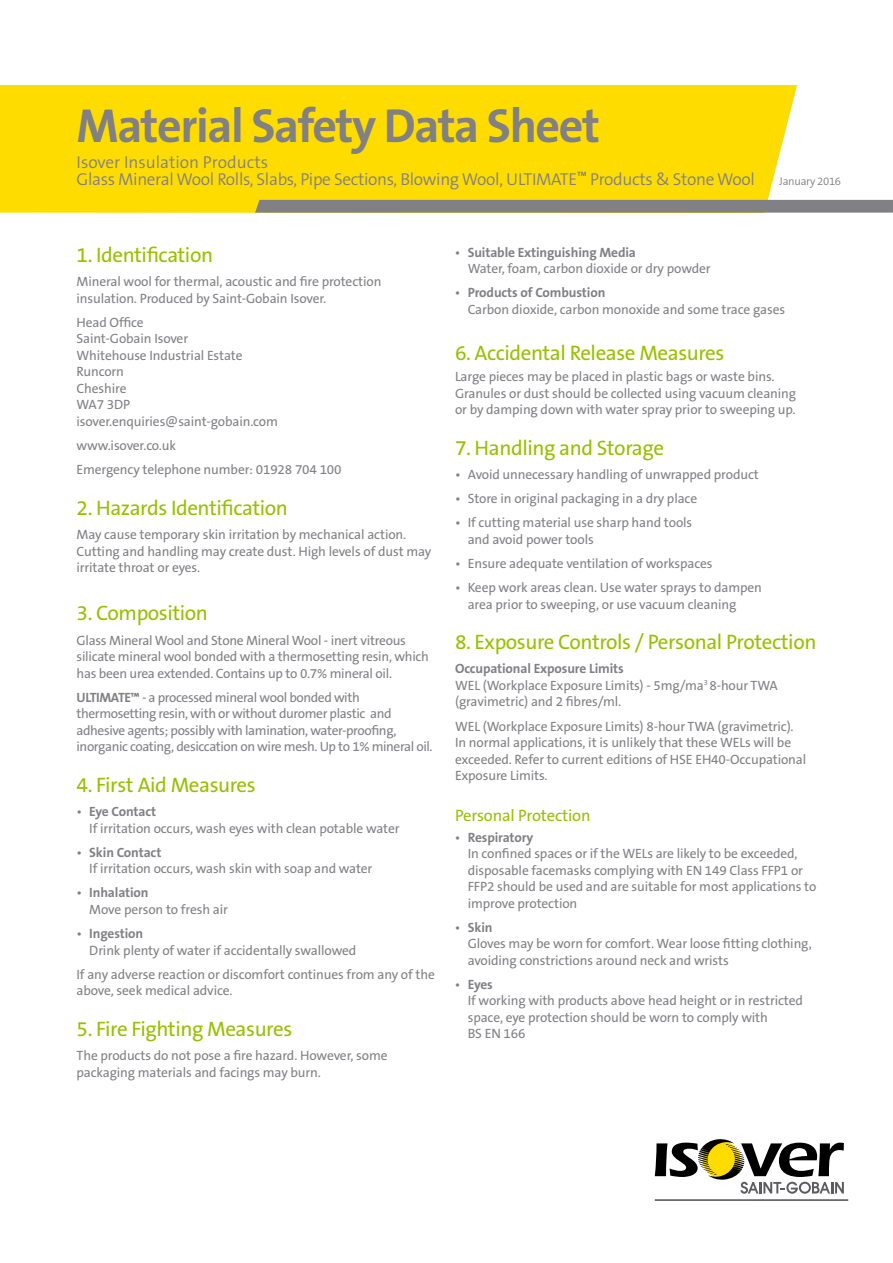
<style>
.page{position:relative;width:893px;height:1263px;background:#fff}
.page>*{position:absolute;margin:0;border:0;box-sizing:border-box;transform-origin:0 0}
.t1{font:700 48px "The Sans B7";letter-spacing:-.03em;color:#818084}
.t2{font:21px "The Sans B5 Plain";letter-spacing:-.02em;color:#98c000}
.t3{font:300 17.25px/17.2px "The Sans B4";letter-spacing:-.02em;color:#818084}
.t4{font:16.5px "The Sans B5 Plain";letter-spacing:-.01em;color:#98c000}
.t5{font:13.5px/16.5px "The Sans B5 Plain";letter-spacing:-.01em;color:#818084}
.t6{font:13.5px/16.5px "The Sans B5 Plain";letter-spacing:-.03em;color:#818084}
.t7{font:700 13.5px "The Sans B7";letter-spacing:-.01em;color:#818084}
.t8{font:300 11.25px "The Sans B4";letter-spacing:-.025em;color:#818084}
.s1{font-family:"The Sans B7";font-weight:700}
.s2{font-family:"The Sans B5 Plain";font-weight:400}
</style>
<div class="page">
<div style="left:0;top:85px;width:797px;height:128px;background:#ffdc00"></div>
<svg style="left:255px;top:200px;width:638px;height:13px;background:#858381"></svg>
<hr style="left:655px;top:1199px;width:193px;height:2px;background:#5c5b60">
<svg style="left:655px;top:1139px;width:189px;height:55px"></svg>
<h1 class="t1" style="left:77px;top:100px;width:525px">Material Safety Data Sheet</h1>
<p class="t3" style="left:77px;top:154px;width:680px">Isover Insulation Products<br>Glass Mineral Wool Rolls, Slabs, Pipe Sections, Blowing Wool, ULTIMATE<sup>™</sup> Products &amp; Stone Wool</p>
<p class="t8" style="left:779px;top:175px;width:63px">January 2016</p>
<h2 class="t2" style="left:77px;top:244px;width:138px">1. Identification</h2>
<p class="t5" style="left:77px;top:274px;width:306px">Mineral wool for thermal, acoustic and fire protection insulation. Produced by Saint-Gobain Isover.</p>
<p class="t5" style="left:77px;top:315px;width:203px">Head Office<br>Saint-Gobain Isover<br>Whitehouse Industrial Estate<br>Runcorn<br>Cheshire<br>WA7 3DP isover.enquiries@saint-gobain.com</p>
<p class="t5" style="left:77px;top:434px;width:267px;line-height:24.2px">www.isover.co.uk<br>Emergency telephone number: 01928 704 100</p>
<h2 class="t2" style="left:77px;top:497px;width:213px">2. Hazards Identification</h2>
<p class="t5" style="left:77px;top:527px;width:356px">May cause temporary skin irritation by mechanical action.<br>Cutting and handling may create dust. High levels of dust may irritate throat or eyes.</p>
<h2 class="t2" style="left:77px;top:602px;width:133px">3. Composition</h2>
<p class="t5" style="left:77px;top:632px;width:354px">Glass Mineral Wool and Stone Mineral Wool - inert vitreous silicate mineral wool bonded with a thermosetting resin, which has been urea extended. Contains up to 0.7% mineral oil.</p>
<p class="t6" style="left:77px;top:689px;width:358px"><span class="s1">ULTIMATE™</span> - a processed mineral wool bonded with thermosetting resin, with or without duromer plastic and adhesive agents; possibly with lamination, water-proofing, inorganic coating, desiccation on wire mesh. Up to 1% mineral oil.</p>
<h2 class="t2" style="left:77px;top:773px;width:181px">4. First Aid Measures</h2>
<p class="t7" style="left:77px;top:804px;width:81px"><span class="s2">•</span> Eye Contact</p>
<p class="t5" style="left:89px;top:820px;width:312px">If irritation occurs, wash eyes with clean potable water</p>
<p class="t7" style="left:77px;top:845px;width:86px"><span class="s2">•</span> Skin Contact</p>
<p class="t5" style="left:89px;top:861px;width:285px">If irritation occurs, wash skin with soap and water</p>
<p class="t7" style="left:77px;top:885px;width:74px"><span class="s2">•</span> Inhalation</p>
<p class="t5" style="left:89px;top:901px;width:140px">Move person to fresh air</p>
<p class="t7" style="left:77px;top:926px;width:68px"><span class="s2">•</span> Ingestion</p>
<p class="t5" style="left:77px;top:938px;width:360px;line-height:24.2px;text-indent:13px">Drink plenty of water if accidentally swallowed<br>If any adverse reaction or discomfort continues from any of the</p>
<p class="t5" style="left:77px;top:983px;width:158px">above, seek medical advice.</p>
<h2 class="t2" style="left:77px;top:1017px;width:217px">5. Fire Fighting Measures</h2>
<p class="t5" style="left:77px;top:1048px;width:313px">The products do not pose a fire hazard. However, some packaging materials and facings may burn.</p>
<p class="t7" style="left:455px;top:245px;width:182px"><span class="s2">•</span> Suitable Extinguishing Media</p>
<p class="t5" style="left:468px;top:261px;width:244px">Water, foam, carbon dioxide or dry powder</p>
<p class="t7" style="left:455px;top:285px;width:152px"><span class="s2">•</span> Products of Combustion</p>
<p class="t5" style="left:468px;top:301px;width:319px">Carbon dioxide, carbon monoxide and some trace gases</p>
<h2 class="t2" style="left:455px;top:341px;width:271px">6. Accidental Release Measures</h2>
<p class="t5" style="left:455px;top:369px;width:343px">Large pieces may be placed in plastic bags or waste bins.<br>Granules or dust should be collected using vacuum cleaning or by damping down with water spray prior to sweeping up.</p>
<h2 class="t2" style="left:455px;top:436px;width:211px">7. Handling and Storage</h2>
<p class="t5" style="left:455px;top:467px;width:305px">• Avoid unnecessary handling of unwrapped product</p>
<p class="t5" style="left:455px;top:491px;width:244px">• Store in original packaging in a dry place</p>
<p class="t5" style="left:468px;top:515px;width:226px;text-indent:-13px">• If cutting material use sharp hand tools and avoid power tools</p>
<p class="t5" style="left:455px;top:555px;width:259px">• Ensure adequate ventilation of workspaces</p>
<p class="t5" style="left:468px;top:580px;width:296px;text-indent:-13px">• Keep work areas clean. Use water sprays to dampen area prior to sweeping, or use vacuum cleaning</p>
<h2 class="t2" style="left:455px;top:631px;width:363px">8. Exposure Controls / Personal Protection</h2>
<p class="t7" style="left:455px;top:662px;width:170px">Occupational Exposure Limits</p>
<p class="t5" style="left:455px;top:677px;width:324px">WEL (Workplace Exposure Limits) - 5mg/ma<sup>3</sup> 8-hour TWA (gravimetric) and 2 fibres/ml.</p>
<p class="t5" style="left:455px;top:718px;width:353px">WEL (Workplace Exposure Limits) 8-hour TWA (gravimetric).<br>In normal applications, it is unlikely that these WELs will be exceeded. Refer to current editions of HSE EH40-Occupational Exposure Limits.</p>
<p class="t4" style="left:455px;top:806px;width:137px">Personal Protection</p>
<p class="t7" style="left:455px;top:830px;width:80px"><span class="s2">•</span> Respiratory</p>
<p class="t5" style="left:468px;top:845px;width:350px">In confined spaces or if the WELs are likely to be exceeded, disposable facemasks complying with EN 149 Class FFP1 or FFP2 should be used and are suitable for most applications to improve protection</p>
<p class="t7" style="left:455px;top:920px;width:39px"><span class="s2">•</span> Skin</p>
<p class="t5" style="left:468px;top:936px;width:346px">Gloves may be worn for comfort. Wear loose fitting clothing, avoiding constrictions around neck and wrists</p>
<p class="t7" style="left:455px;top:977px;width:39px"><span class="s2">•</span> Eyes</p>
<p class="t5" style="left:468px;top:993px;width:337px">If working with products above head height or in restricted space, eye protection should be worn to comply with<br>BS EN 166</p>
</div>
